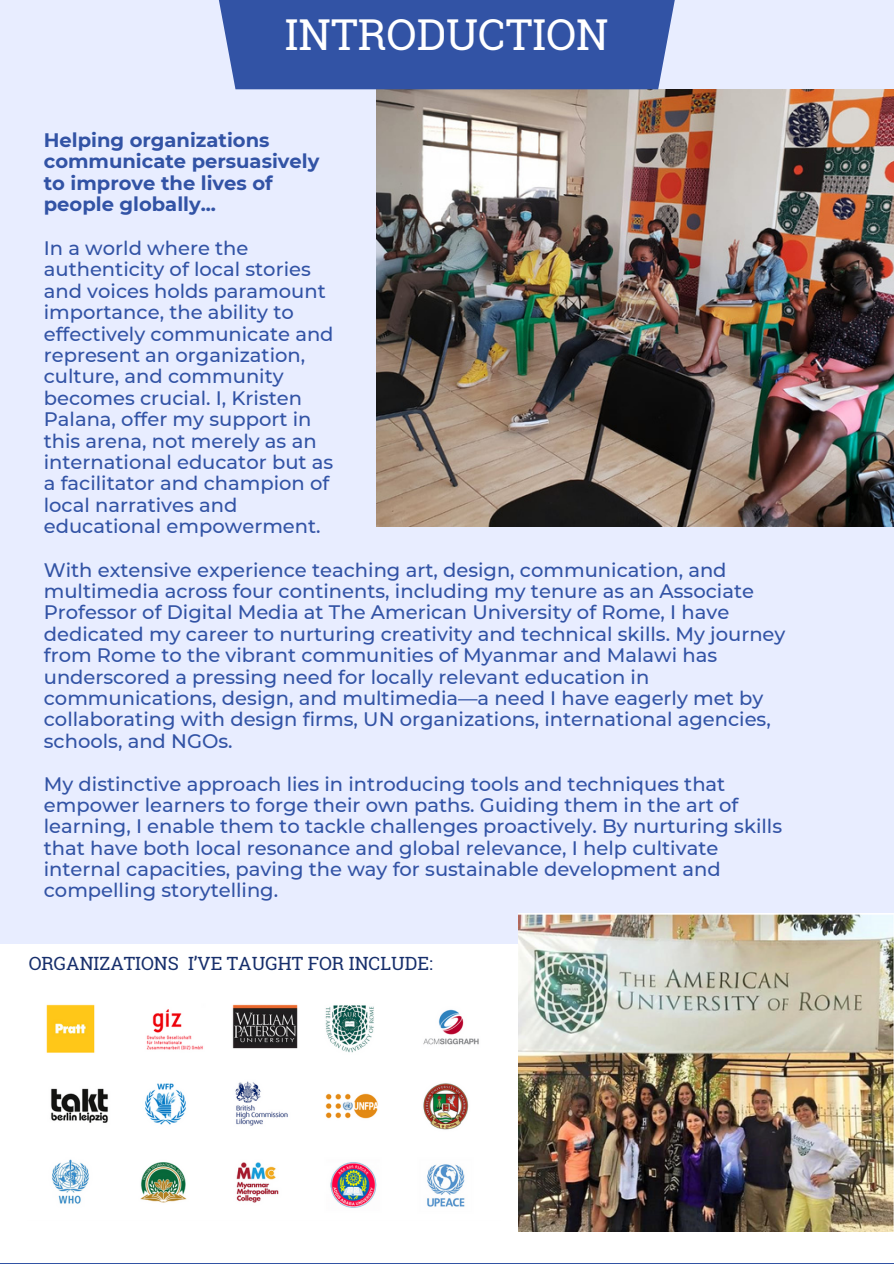
<style>
.page{position:relative;width:894px;height:1264px;background:#fff}
.page>*{position:absolute;margin:0;border:0;box-sizing:border-box;transform-origin:0 0}
.t1{font:42.6px "Roboto Slab";color:#fff}
.t2{font:500 19.5px/21.3px "Montserrat";color:#3253a5}
.t3{font:700 19.5px/21.3px "Montserrat";color:#3253a5}
.t4{font:18.3px "Roboto Slab";color:#162e6b}
</style>
<div class="page">
<div style="left:0;top:0;width:893px;height:1263px;background:#e8edff"></div>
<img style="left:376px;top:89px;width:517px;height:437px">
<div style="left:219px;top:0;width:456px;height:89px;background:#3253a5"></div>
<div style="left:0;top:1231px;width:893px;height:32px;background:#fff"></div>
<div style="left:0;top:943px;width:892px;height:319px;background:#fff"></div>
<img style="left:518px;top:913px;width:375px;height:318px">
<img style="left:46px;top:1004px;width:433px;height:204px">
<p class="t1" style="left:285px;top:5px;width:325px">INTRODUCTION</p>
<p class="t3" style="left:44px;top:129px;width:277px">Helping organizations communicate persuasively to improve the lives of people globally...</p>
<p class="t2" style="left:44px;top:237px;width:291px">In a world where the authenticity of local stories and voices holds paramount importance, the ability to effectively communicate and represent an organization, culture, and community becomes crucial. I, Kristen<br>Palana, offer my support in this arena, not merely as an international educator but as a facilitator and champion of local narratives and educational empowerment.</p>
<p class="t2" style="left:44px;top:559px;width:743px">With extensive experience teaching art, design, communication, and multimedia across four continents, including my tenure as an Associate Professor of Digital Media at The American University of Rome, I have dedicated my career to nurturing creativity and technical skills. My journey from Rome to the vibrant communities of Myanmar and Malawi has underscored a pressing need for locally relevant education in communications, design, and multimedia—a need I have eagerly met by collaborating with design firms, UN organizations, international agencies, schools, and NGOs.</p>
<p class="t2" style="left:44px;top:773px;width:739px">My distinctive approach lies in introducing tools and techniques that empower learners to forge their own paths. Guiding them in the art of learning, I enable them to tackle challenges proactively. By nurturing skills that have both local resonance and global relevance, I help cultivate internal capacities, paving the way for sustainable development and compelling storytelling.</p>
<p class="t4" style="left:29px;top:951px;width:405px">ORGANIZATIONS I’VE TAUGHT FOR INCLUDE:</p>
</div>
